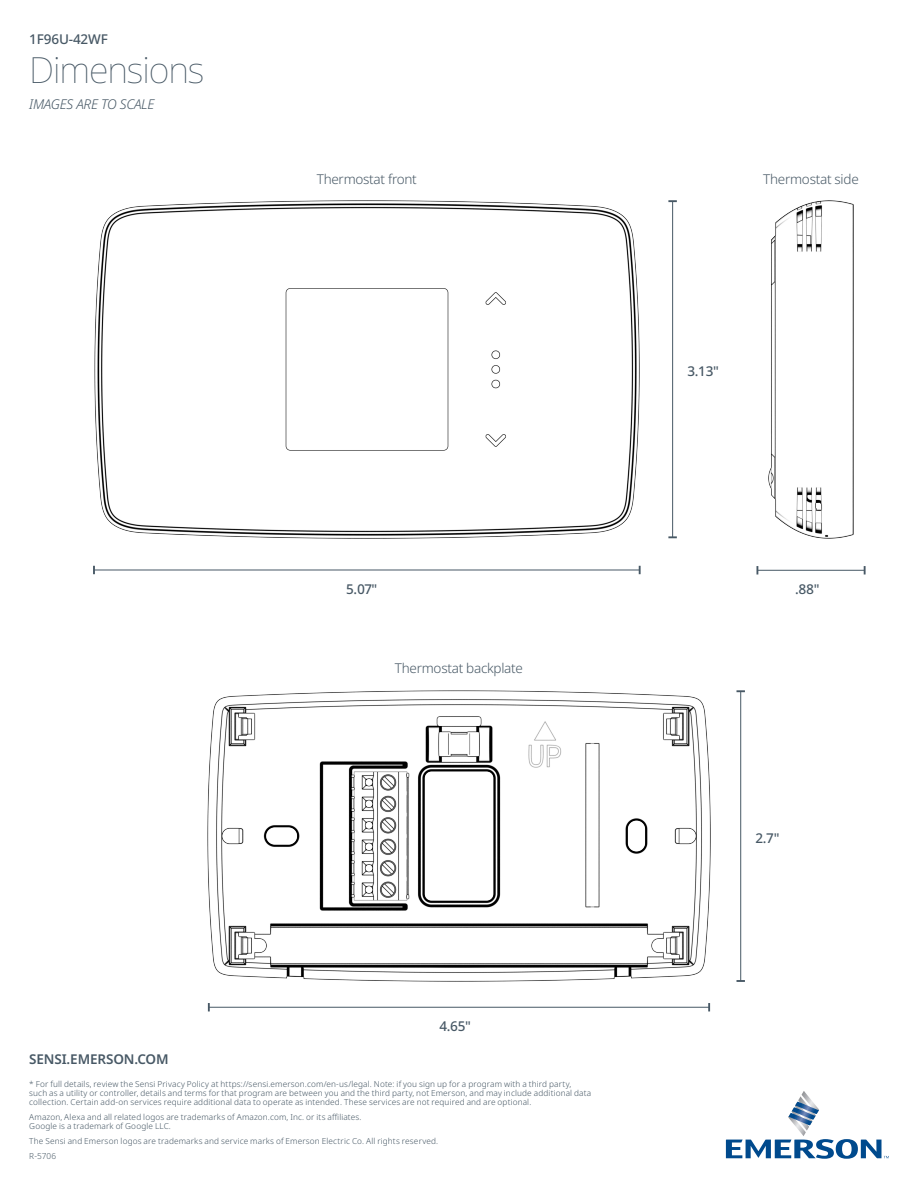
<style>
.page{position:relative;width:918px;height:1188px;background:#fff}
.page>*{position:absolute;margin:0;border:0;box-sizing:border-box;transform-origin:0 0}
.Headline{font:100 36px "Noto Sans";letter-spacing:-.03em;color:#475865}
.Body{font:300 13.5px "Noto Sans";letter-spacing:-.02em;color:#475865}
.Subhead{font:500 13.5px "Noto Sans";letter-spacing:-.02em;color:#475865}
.Subhead_2{font:600 13.5px "Noto Sans";letter-spacing:-.01em;color:#475865}
.Headline-2{font:italic 300 13.5px "Noto Sans";letter-spacing:-.02em;color:#475865}
.Subhead_2-2{font:500 13.5px "Noto Sans";letter-spacing:-.01em;color:#475865}
.Legal{font:300 8.25px/9px "Noto Sans";letter-spacing:.02em;color:#475865}
</style>
<div class="page">
<svg style="left:726px;top:1091px;width:163px;height:68px"></svg>
<hr style="left:209px;top:1007px;width:500px;height:1px;background:#475865">
<svg style="left:208px;top:1003px;width:2px;height:8px"></svg>
<svg style="left:708px;top:1003px;width:2px;height:8px"></svg>
<hr style="left:740px;top:691px;width:1px;height:290px;background:#475865">
<svg style="left:736px;top:690px;width:9px;height:2px"></svg>
<svg style="left:736px;top:980px;width:9px;height:2px"></svg>
<hr style="left:672px;top:201px;width:1px;height:336px;background:#475865">
<svg style="left:668px;top:200px;width:9px;height:2px"></svg>
<svg style="left:668px;top:536px;width:9px;height:2px"></svg>
<img style="left:208px;top:690px;width:502px;height:292px">
<hr style="left:94px;top:570px;width:546px;height:1px;background:#475865">
<svg style="left:93px;top:566px;width:2px;height:8px"></svg>
<svg style="left:639px;top:566px;width:2px;height:8px"></svg>
<hr style="left:757px;top:570px;width:108px;height:1px;background:#475865">
<svg style="left:864px;top:566px;width:2px;height:8px"></svg>
<svg style="left:756px;top:566px;width:2px;height:8px"></svg>
<img style="left:94px;top:200px;width:545px;height:338px">
<img style="left:768px;top:200px;width:86px;height:338px">
<p class="Subhead_2-2" style="left:29px;top:31px;width:80px">1F96U-42WF</p>
<p class="Headline" style="left:29px;top:49px;width:177px">Dimensions</p>
<p class="Headline-2" style="left:29px;top:94px;width:127px">IMAGES ARE TO SCALE</p>
<p class="Body" style="left:317px;top:171px;width:102px">Thermostat front</p>
<p class="Subhead" style="left:346px;top:581px;width:33px">5.07"</p>
<p class="Body" style="left:395px;top:661px;width:130px">Thermostat backplate</p>
<p class="Subhead" style="left:439px;top:1019px;width:33px">4.65"</p>
<p class="Subhead_2" style="left:29px;top:1052px;width:141px">SENSI.EMERSON.COM</p>
<p class="Legal" style="left:29px;top:1079px;width:564px">* For full details, review the Sensi Privacy Policy at https://sensi.emerson.com/en-us/legal. Note: if you sign up for a program with a third party, such as a utility or controller, details and terms for that program are between you and the third party, not Emerson, and may include additional data collection. Certain add-on services require additional data to operate as intended. These services are not required and are optional.</p>
<p class="Legal" style="left:29px;top:1112px;width:334px">Amazon, Alexa and all related logos are trademarks of Amazon.com, Inc. or its affiliates.<br>Google is a trademark of Google LLC.</p>
<p class="Legal" style="left:29px;top:1136px;width:411px">The Sensi and Emerson logos are trademarks and service marks of Emerson Electric Co. All rights reserved.</p>
<p class="Legal" style="left:29px;top:1151px;width:29px">R-5706</p>
<p class="Body" style="left:763px;top:171px;width:97px">Thermostat side</p>
<p class="Subhead" style="left:687px;top:364px;width:33px">3.13"</p>
<p class="Subhead" style="left:795px;top:581px;width:26px">.88"</p>
<p class="Subhead" style="left:755px;top:831px;width:26px">2.7"</p>
</div>
